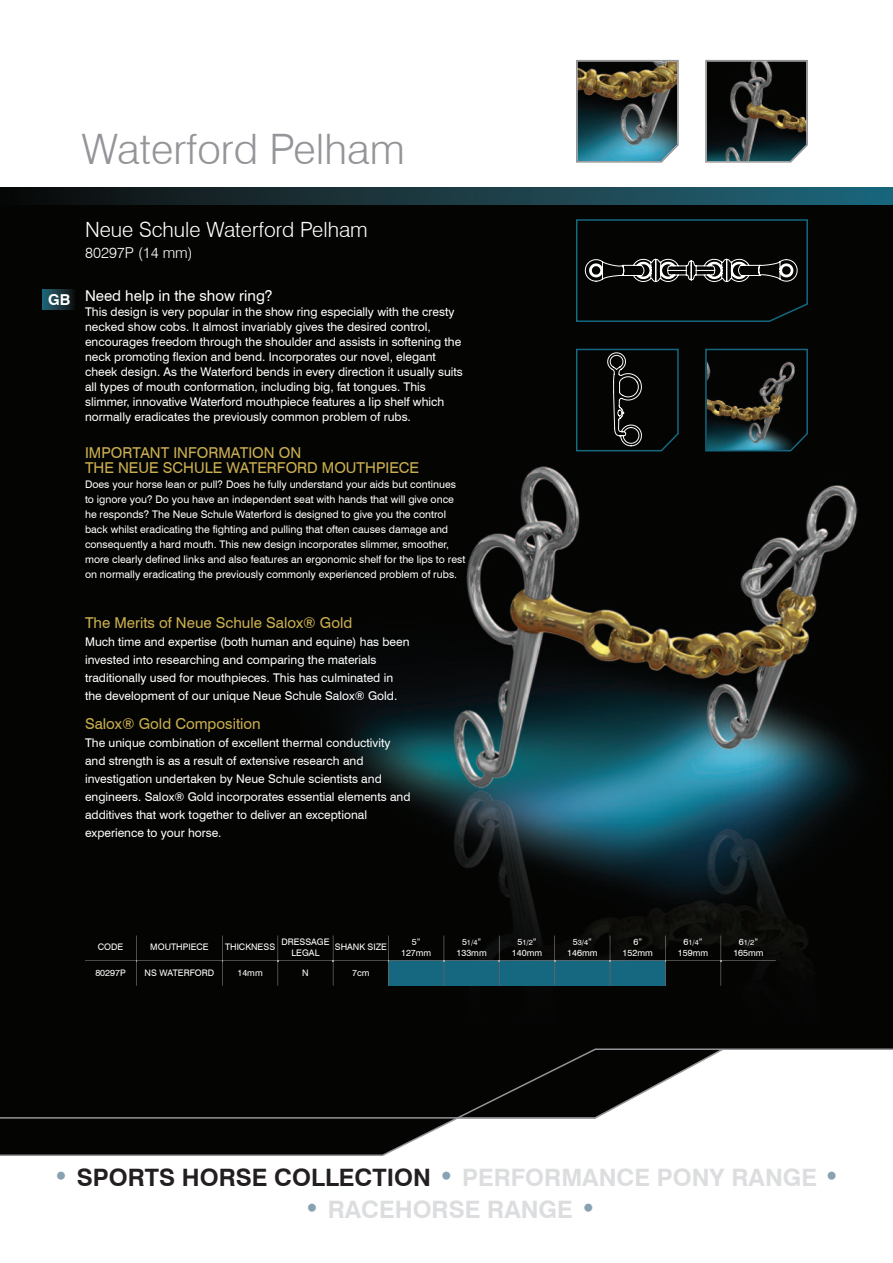
<style>
.page{position:relative;width:893px;height:1263px;background:#fff}
.page>*{position:absolute;margin:0;border:0;box-sizing:border-box;transform-origin:0 0}
.t1{font:300 42px "Swiss 721 BT";color:#939598}
.t2{font:700 24px "Swiss 721 BT";color:#231f20}
.t3{font:700 24px "Swiss 721 BT";color:#dcdddf}
.t4{font:300 21px "Swiss 721 BT";color:#fff}
.t5{font:15px/15px "Swiss 721 BT";color:#ccaf50}
.t6{font:15px "Swiss 721 BT";color:#fff}
.t7{font:300 15px "Swiss 721 BT";color:#fff}
.t8{font:12px/18px "Swiss 721 BT";color:#fff}
.t9{font:10.5px/15px "Swiss 721 BT";color:#fff}
.t10{font:9px/10.8px "Swiss 721 BT";color:#fff;text-align:center}
.t11{font:7.5px "Swiss 721 BT";color:#fff}
.s1{font-weight:700}
.s2{font-size:9px}
.s3{font-size:27px;color:#88a2b2}
.s4{color:#dcdddf}
</style>
<div class="page">
<img style="left:9px;top:204px;width:884px;height:844px">
<svg style="left:0;top:1048px;width:893px;height:108px"></svg>
<div style="left:0;top:187px;width:893px;height:17px;background:linear-gradient(to right,#100c0a,#22687c)"></div>
<img style="left:576px;top:60px;width:103px;height:103px">
<svg style="left:705px;top:60px;width:103px;height:103px;background:#2c2f2d"></svg>
<svg style="left:43px;top:289px;width:31px;height:21px"></svg>
<img style="left:705px;top:349px;width:103px;height:102px">
<svg style="left:576px;top:219px;width:232px;height:103px;background:#131716"></svg>
<svg style="left:576px;top:349px;width:103px;height:102px;background:#0f1514"></svg>
<div style="left:389px;top:961px;width:55px;height:25px;background:#156880"></div>
<div style="left:444px;top:961px;width:55px;height:25px;background:#156880"></div>
<div style="left:499px;top:961px;width:56px;height:25px;background:#156880"></div>
<div style="left:555px;top:961px;width:55px;height:25px;background:#156880"></div>
<div style="left:610px;top:961px;width:55px;height:25px;background:#156880"></div>
<img style="left:136px;top:935px;width:1px;height:51px">
<img style="left:222px;top:935px;width:1px;height:51px">
<img style="left:277px;top:935px;width:1px;height:51px">
<img style="left:333px;top:935px;width:1px;height:51px">
<img style="left:388px;top:935px;width:1px;height:51px">
<img style="left:444px;top:935px;width:1px;height:51px">
<img style="left:499px;top:935px;width:1px;height:51px">
<img style="left:554px;top:935px;width:1px;height:51px">
<img style="left:610px;top:935px;width:1px;height:51px">
<img style="left:665px;top:935px;width:1px;height:51px">
<img style="left:720px;top:935px;width:1px;height:51px">
<img style="left:85px;top:960px;width:691px;height:1px">
<h1 class="t1" style="left:82px;top:124px;width:324px">Waterford Pelham</h1>
<h3 class="t4" style="left:85px;top:217px;width:284px">Neue Schule Waterford Pelham</h3>
<p class="t7" style="left:85px;top:243px;width:109px">80297P (14 mm)</p>
<p class="t6" style="left:48px;top:286px;width:226px"><span class="s1">GB</span> Need help in the show ring?</p>
<p class="t8" style="left:85px;top:304px;width:379px;line-height:15px">This design is very popular in the show ring especially with the cresty necked show cobs. It almost invariably gives the desired control, encourages freedom through the shoulder and assists in softening the neck promoting flexion and bend. Incorporates our novel, elegant cheek design. As the Waterford bends in every direction it usually suits all types of mouth conformation, including big, fat tongues. This slimmer, innovative Waterford mouthpiece features a lip shelf which normally eradicates the previously common problem of rubs.</p>
<p class="t5" style="left:85px;top:445px;width:336px">IMPORTANT INFORMATION ON<br>THE NEUE SCHULE WATERFORD MOUTHPIECE</p>
<p class="t9" style="left:85px;top:477px;width:382px">Does your horse lean or pull? Does he fully understand your aids but continues to ignore you? Do you have an independent seat with hands that will give once he responds? The Neue Schule Waterford is designed to give you the control back whilst eradicating the fighting and pulling that often causes damage and consequently a hard mouth. This new design incorporates slimmer, smoother, more clearly defined links and also features an ergonomic shelf for the lips to rest on normally eradicating the previously commonly experienced problem of rubs.</p>
<p class="t5" style="left:85px;top:615px;width:269px">The Merits of Neue Schule Salox® Gold</p>
<p class="t8" style="left:85px;top:633px;width:326px">Much time and expertise (both human and equine) has been invested into researching and comparing the materials traditionally used for mouthpieces. This has culminated in the development of our unique Neue Schule Salox® Gold.</p>
<p class="t5" style="left:85px;top:715px;width:177px">Salox® Gold Composition</p>
<p class="t8" style="left:85px;top:733px;width:327px">The unique combination of excellent thermal conductivity and strength is as a result of extensive research and investigation undertaken by Neue Schule scientists and engineers. Salox® Gold incorporates essential elements and additives that work together to deliver an exceptional experience to your horse.</p>
<p class="t10" style="left:98px;top:941px;width:27px">CODE</p>
<p class="t10" style="left:150px;top:941px;width:60px">MOUTHPIECE</p>
<p class="t10" style="left:225px;top:941px;width:52px">THICKNESS</p>
<p class="t10" style="left:281px;top:936px;width:50px">DRESSAGE<br>LEGAL</p>
<p class="t10" style="left:335px;top:941px;width:54px">SHANK SIZE</p>
<p class="t10" style="left:401px;top:936px;width:32px">5”<br>127mm</p>
<p class="t11" style="left:462px;top:938px;width:21px"><span class="s2">5</span>1/4<span class="s2">”</span></p>
<p class="t10" style="left:456px;top:947px;width:32px">133mm</p>
<p class="t10" style="left:95px;top:967px;width:32px">80297P</p>
<p class="t10" style="left:145px;top:967px;width:71px">NS WATERFORD</p>
<p class="t10" style="left:237px;top:967px;width:27px">14mm</p>
<p class="t10" style="left:302px;top:967px;width:8px">N</p>
<p class="t10" style="left:352px;top:967px;width:19px">7cm</p>
<p class="t11" style="left:517px;top:938px;width:21px"><span class="s2">5</span>1/2<span class="s2">”</span></p>
<p class="t10" style="left:512px;top:947px;width:32px">140mm</p>
<p class="t11" style="left:573px;top:938px;width:21px"><span class="s2">5</span>3/4<span class="s2">”</span></p>
<p class="t10" style="left:567px;top:947px;width:32px">146mm</p>
<p class="t10" style="left:623px;top:936px;width:32px">6”<br>152mm</p>
<p class="t11" style="left:683px;top:938px;width:21px"><span class="s2">6</span>1/4<span class="s2">”</span></p>
<p class="t10" style="left:678px;top:947px;width:32px">159mm</p>
<p class="t11" style="left:739px;top:938px;width:21px"><span class="s2">6</span>1/2<span class="s2">”</span></p>
<p class="t10" style="left:733px;top:947px;width:32px">165mm</p>
<h2 class="t2" style="left:53px;top:1162px;width:788px"><span class="s3">•</span> SPORTS HORSE COLLECTION <span class="s3">•</span> <span class="s4">PERFORMANCE PONY RANGE</span> <span class="s3">•</span></h2>
<h2 class="t3" style="left:304px;top:1195px;width:294px"><span class="s3">•</span> RACEHORSE RANGE <span class="s3">•</span></h2>
</div>
